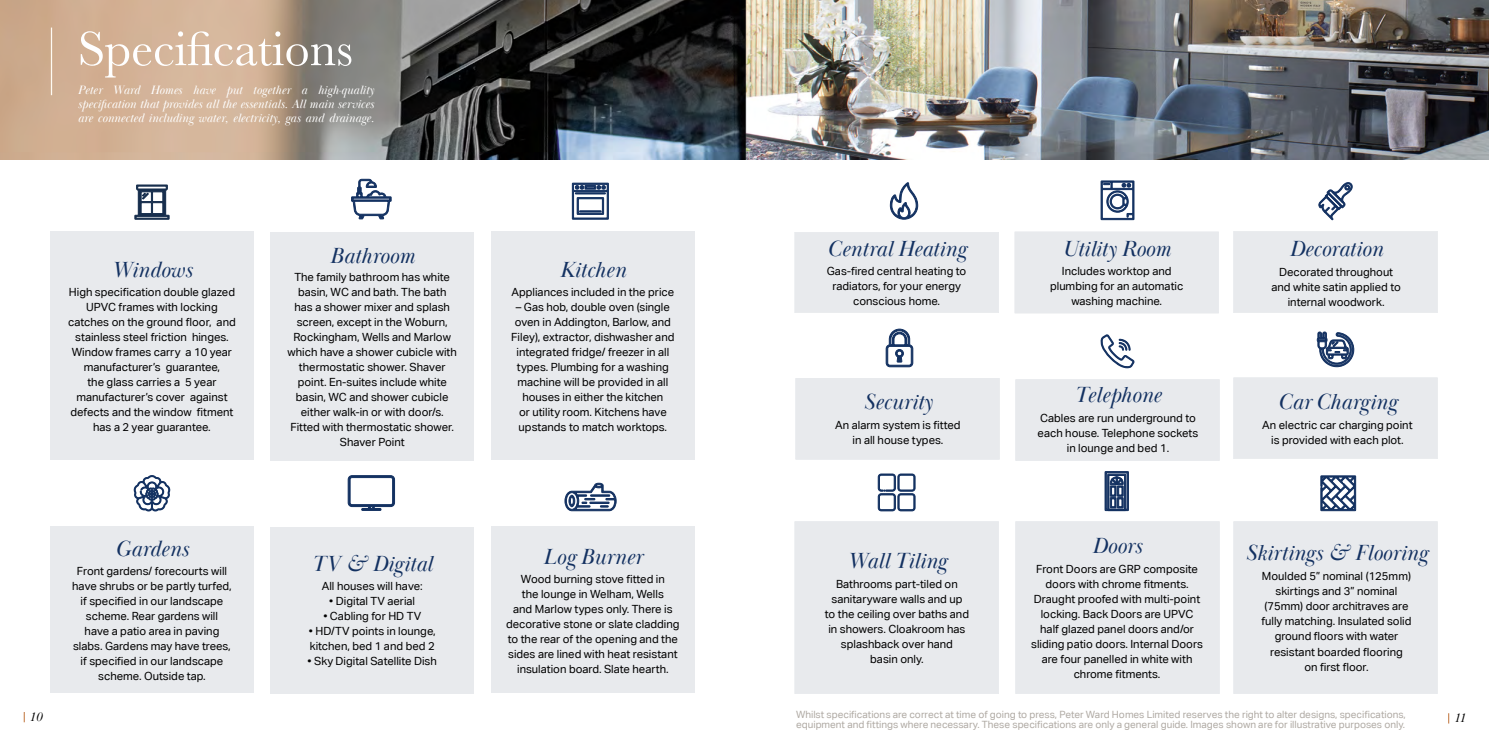
<style>
.page{position:relative;width:1489px;height:745px;background:#fff}
.page>*{position:absolute;margin:0;border:0;box-sizing:border-box;transform-origin:0 0}
.t1{font:50.25px "Baskerville";color:#fff}
.t2{font:italic 22.5px "Baskerville Display PT";color:#133161}
.t3{font:italic 12.5px/14.2px "Baskerville Display PT";color:#fff;text-align:justify}
.t4{font:italic 12.5px "Baskerville Display PT";color:#000}
.t5{font:11.25px/15px "Aktiv Grotesk Corp";color:#000;text-align:center}
.t6{font:10px/10px "Aktiv Grotesk Corp";color:#b0aaa4}
</style>
<div class="page">
<img style="left:0;top:0;width:1488px;height:160px">
<hr style="left:51px;top:28px;width:1px;height:67px;background:#fffbf3">
<svg style="left:134px;top:475px;width:36px;height:35px"></svg>
<svg style="left:348px;top:475px;width:46px;height:35px"></svg>
<svg style="left:351px;top:179px;width:40px;height:40px"></svg>
<svg style="left:572px;top:183px;width:36px;height:36px"></svg>
<svg style="left:135px;top:185px;width:34px;height:34px"></svg>
<svg style="left:565px;top:483px;width:51px;height:27px"></svg>
<div style="left:50px;top:231px;width:204px;height:228px;background:#e8eaed"></div>
<div style="left:270px;top:232px;width:204px;height:228px;background:#e8eaed"></div>
<div style="left:491px;top:231px;width:203px;height:228px;background:#e8eaed"></div>
<div style="left:50px;top:526px;width:204px;height:166px;background:#e8eaed"></div>
<div style="left:270px;top:526px;width:204px;height:167px;background:#e8eaed"></div>
<div style="left:491px;top:526px;width:203px;height:166px;background:#e8eaed"></div>
<svg style="left:1317px;top:332px;width:36px;height:34px"></svg>
<svg style="left:1100px;top:334px;width:33px;height:33px"></svg>
<svg style="left:886px;top:329px;width:26px;height:37px"></svg>
<svg style="left:1318px;top:182px;width:34px;height:37px"></svg>
<svg style="left:1100px;top:181px;width:33px;height:38px"></svg>
<svg style="left:890px;top:182px;width:27px;height:37px"></svg>
<div style="left:794px;top:232px;width:204px;height:80px;background:#e8eaed"></div>
<div style="left:1014px;top:232px;width:204px;height:81px;background:#e8eaed"></div>
<div style="left:1233px;top:231px;width:204px;height:81px;background:#e8eaed"></div>
<div style="left:795px;top:378px;width:204px;height:81px;background:#e8eaed"></div>
<svg style="left:1320px;top:475px;width:35px;height:35px"></svg>
<svg style="left:1104px;top:471px;width:24px;height:39px"></svg>
<svg style="left:878px;top:473px;width:37px;height:37px"></svg>
<div style="left:794px;top:521px;width:204px;height:172px;background:#e8eaed"></div>
<div style="left:1233px;top:377px;width:204px;height:81px;background:#e8eaed"></div>
<div style="left:1015px;top:379px;width:204px;height:81px;background:#e8eaed"></div>
<div style="left:1015px;top:521px;width:204px;height:172px;background:#e8eaed"></div>
<div style="left:1233px;top:521px;width:204px;height:172px;background:#e8eaed"></div>
<h1 class="t1" style="left:78px;top:17px;width:277px">Specifications</h1>
<p class="t3" style="left:78px;top:83px;width:298px">Peter Ward Homes have put together a high-quality specification that provides all the essentials. All main services are connected including water, electricity, gas and drainage.</p>
<h2 class="t2" style="left:112px;top:256px;width:82px">Windows</h2>
<p class="t5" style="left:68px;top:284px;width:169px">High specification double glazed<br>UPVC frames with locking catches on the ground floor, and stainless steel friction hinges.<br>Window frames carry a 10 year manufacturer’s guarantee,<br>the glass carries a 5 year manufacturer’s cover against defects and the window fitment has a 2 year guarantee.</p>
<h2 class="t2" style="left:330px;top:242px;width:86px">Bathroom</h2>
<p class="t5" style="left:287px;top:269px;width:171px">The family bathroom has white basin, WC and bath. The bath has a shower mixer and splash screen, except in the Woburn,<br>Rockingham, Wells and Marlow which have a shower cubicle with thermostatic shower. Shaver point. En-suites include white basin, WC and shower cubicle either walk-in or with door/s.<br>Fitted with thermostatic shower.<br>Shaver Point</p>
<h2 class="t2" style="left:115px;top:535px;width:75px">Gardens</h2>
<p class="t5" style="left:72px;top:563px;width:161px">Front gardens/ forecourts will have shrubs or be partly turfed, if specified in our landscape scheme. Rear gardens will<br>have a patio area in paving slabs. Gardens may have trees, if specified in our landscape scheme. Outside tap.</p>
<h2 class="t2" style="left:312px;top:551px;width:122px">TV &amp; Digital</h2>
<p class="t5" style="left:322px;top:578px;width:102px">All houses will have:</p>
<p class="t5" style="left:329px;top:593px;width:87px">• Digital TV aerial</p>
<p class="t5" style="left:323px;top:608px;width:99px">• Cabling for HD TV</p>
<p class="t5" style="left:309px;top:623px;width:128px;text-align:left">• HD/TV points in lounge, kitchen, bed 1 and bed 2</p>
<p class="t5" style="left:307px;top:653px;width:131px">• Sky Digital Satellite Dish</p>
<h2 class="t2" style="left:560px;top:257px;width:68px">Kitchen</h2>
<p class="t5" style="left:511px;top:284px;width:164px">Appliances included in the price</p>
<p class="t5" style="left:511px;top:299px;width:165px">– Gas hob, double oven (single oven in Addington, Barlow, and<br>Filey), extractor, dishwasher and integrated fridge/ freezer in all types. Plumbing for a washing machine will be provided in all houses in either the kitchen<br>or utility room. Kitchens have upstands to match worktops.</p>
<h2 class="t2" style="left:543px;top:543px;width:101px">Log Burner</h2>
<p class="t5" style="left:506px;top:570px;width:175px">Wood burning stove fitted in<br>the lounge in Welham, Wells<br>and Marlow types only. There is decorative stone or slate cladding to the rear of the opening and the sides are lined with heat resistant insulation board. Slate hearth.</p>
<h2 class="t2" style="left:827px;top:236px;width:140px">Central Heating</h2>
<p class="t5" style="left:826px;top:263px;width:141px">Gas-fired central heating to radiators, for your energy conscious home.</p>
<h2 class="t2" style="left:863px;top:389px;width:70px">Security</h2>
<p class="t5" style="left:835px;top:417px;width:127px">An alarm system is fitted in all house types.</p>
<h2 class="t2" style="left:847px;top:547px;width:101px">Wall Tiling</h2>
<p class="t5" style="left:824px;top:576px;width:146px">Bathrooms part-tiled on sanitaryware walls and up to the ceiling over baths and in showers. Cloakroom has splashback over hand<br>basin only.</p>
<h2 class="t2" style="left:1062px;top:236px;width:109px">Utility Room</h2>
<p class="t5" style="left:1050px;top:263px;width:135px">Includes worktop and plumbing for an automatic washing machine.</p>
<h2 class="t2" style="left:1074px;top:381px;width:88px">Telephone</h2>
<p class="t5" style="left:1037px;top:410px;width:162px">Cables are run underground to each house. Telephone sockets in lounge and bed 1.</p>
<h2 class="t2" style="left:1092px;top:532px;width:51px">Doors</h2>
<p class="t5" style="left:1031px;top:561px;width:173px">Front Doors are GRP composite doors with chrome fitments.<br>Draught proofed with multi-point locking. Back Doors are UPVC half glazed panel doors and/or sliding patio doors. Internal Doors are four panelled in white with chrome fitments.</p>
<h2 class="t2" style="left:1289px;top:235px;width:95px">Decoration</h2>
<p class="t5" style="left:1271px;top:264px;width:131px">Decorated throughout and white satin applied to internal woodwork.</p>
<h2 class="t2" style="left:1277px;top:389px;width:120px">Car Charging</h2>
<p class="t5" style="left:1262px;top:417px;width:152px">An electric car charging point is provided with each plot.</p>
<h2 class="t2" style="left:1245px;top:539px;width:183px">Skirtings &amp; Flooring</h2>
<p class="t5" style="left:1261px;top:568px;width:151px">Moulded 5” nominal (125mm) skirtings and 3” nominal (75mm) door architraves are fully matching. Insulated solid ground floors with water resistant boarded flooring<br>on first floor.</p>
<p class="t6" style="left:796px;top:708px;width:611px">Whilst specifications are correct at time of going to press, Peter Ward Homes Limited reserves the right to alter designs, specifications, equipment and fittings where necessary. These specifications are only a general guide. Images shown are for illustrative purposes only.</p>
<p class="t4" style="left:30px;top:709px;width:14px">10</p>
<p class="t4" style="left:1453px;top:710px;width:13px">11</p>
</div>
